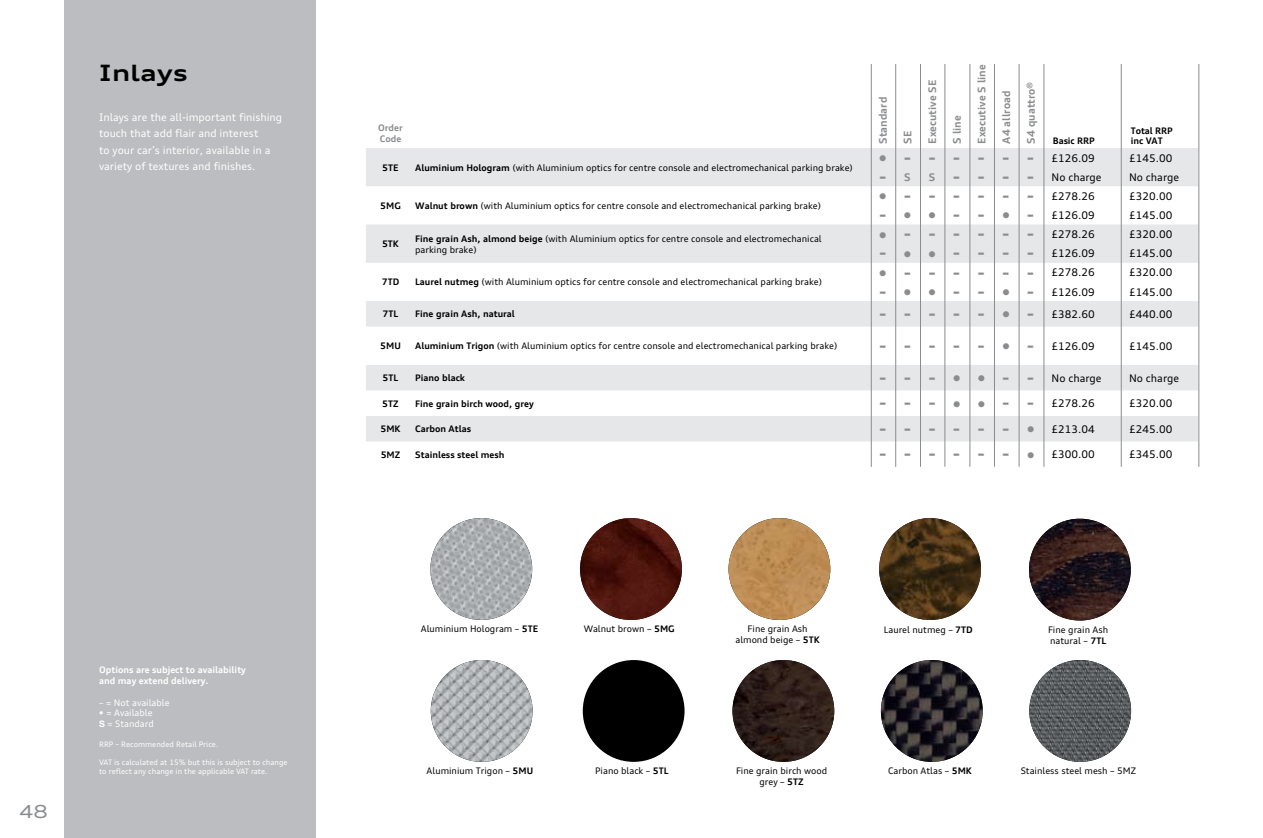
<style>
.page{position:relative;width:1263px;height:838px;background:#fff}
.page>*{position:absolute;margin:0;border:0;box-sizing:border-box;transform-origin:0 0}
.t1{font:22.5px "Helvetica";color:#8a8c8e}
.t2{font:700 expanded 22.5px "Audi Type";letter-spacing:.02em;color:#000}
.t3{font:expanded 18px "Audi Type";color:#8a8c8e}
.t4{font:10.5px "Audi Type";color:#000}
.t5{font:10.5px/16.5px "Audi Type";color:#fff}
.t6{font:700 10.5px "Audi Type";color:#8a8c8e}
.t7{font:9px/10.8px "Audi Type";color:#000;text-align:center}
.t8{font:700 9px/10.1px "Audi Type";color:#000}
.t9{font:700 9px/10.8px "Audi Type";color:#fff}
.t10{font:9px/10.8px "Audi Type";color:#fff}
.t11{font:700 9px/10.8px "Audi Type";color:#8a8c8e}
.t12{font:7.5px/9px "Audi Type";color:#fff}
.t13{font:6px "Webdings";color:#8a8c8e}
.s1{font-family:"Helvetica Neue";font-weight:700}
.s2{font-weight:700}
.s3{font-family:"Helvetica";font-size:22.5px;color:#8a8c8e}
.s4{font-family:"Audi Type";font-weight:700;font-size:10.5px}
.s5{font-weight:700;color:#8a8c8e}
</style>
<div class="page">
<div style="left:64px;top:0;width:251px;height:838px;background:#bcbdc0"></div>
<img style="left:430px;top:518px;width:102px;height:102px;border-radius:51px">
<img style="left:580px;top:518px;width:102px;height:102px;border-radius:51px">
<img style="left:728px;top:518px;width:102px;height:102px;border-radius:51px">
<img style="left:879px;top:518px;width:102px;height:102px;border-radius:51px">
<img style="left:1029px;top:518px;width:102px;height:102px;border-radius:51px">
<img style="left:431px;top:660px;width:102px;height:102px;border-radius:51px">
<div style="left:583px;top:660px;width:101px;height:102px;background:#000;border-radius:50%"></div>
<img style="left:732px;top:660px;width:102px;height:102px;border-radius:51px">
<img style="left:881px;top:660px;width:102px;height:102px;border-radius:51px">
<img style="left:1029px;top:660px;width:102px;height:102px;border-radius:51px">
<svg style="left:366px;top:148px;width:832px;height:293px;fill:#e6e7e8"></svg>
<hr style="left:895px;top:64px;width:1px;height:403px;background:#8a8c8e">
<hr style="left:1019px;top:64px;width:1px;height:403px;background:#8a8c8e">
<hr style="left:1044px;top:64px;width:1px;height:403px;background:#8a8c8e">
<hr style="left:1121px;top:64px;width:1px;height:403px;background:#8a8c8e">
<hr style="left:1198px;top:64px;width:1px;height:403px;background:#8a8c8e">
<hr style="left:920px;top:64px;width:1px;height:403px;background:#8a8c8e">
<hr style="left:945px;top:64px;width:1px;height:403px;background:#8a8c8e">
<hr style="left:970px;top:64px;width:1px;height:403px;background:#8a8c8e">
<hr style="left:994px;top:64px;width:1px;height:403px;background:#8a8c8e">
<hr style="left:871px;top:64px;width:1px;height:403px;background:#8a8c8e">
<h1 class="t2" style="left:99px;top:57px;width:90px">Inlays</h1>
<p class="t5" style="left:99px;top:109px;width:185px">Inlays are the all-important finishing touch that add flair and interest<br>to your car’s interior, available in a variety of textures and finishes.</p>
<h2 class="t3" style="left:19px;top:799px;width:30px">48</h2>
<p class="t9" style="left:99px;top:664px;width:148px">Options are subject to availability and may extend delivery.</p>
<p class="t10" style="left:99px;top:697px;width:72px">– = Not available</p>
<p class="t10" style="left:99px;top:707px;width:56px"><span class="s1">•</span> = Available<br><span class="s1">S</span> = Standard</p>
<p class="t12" style="left:99px;top:739px;width:121px">RRP – Recommended Retail Price.</p>
<p class="t12" style="left:99px;top:757px;width:190px">VAT is calculated at 15% but this is subject to change to reflect any change in the applicable VAT rate.</p>
<p class="t11" style="left:378px;top:122px;width:26px">Order<br>Code</p>
<p class="t8" style="left:382px;top:162px;width:18px">5TE</p>
<p class="t7" style="left:415px;top:162px;width:439px"><span class="s2">Aluminium Hologram</span> (with Aluminium optics for centre console and electromechanical parking brake)</p>
<p class="t8" style="left:380px;top:200px;width:22px">5MG</p>
<p class="t7" style="left:415px;top:200px;width:407px"><span class="s2">Walnut brown</span> (with Aluminium optics for centre console and electromechanical parking brake)</p>
<p class="t8" style="left:382px;top:239px;width:19px">5TK</p>
<p class="t7" style="left:415px;top:233px;width:408px;text-align:left"><span class="s2">Fine grain Ash, almond beige</span> (with Aluminium optics for centre console and electromechanical parking brake)</p>
<p class="t8" style="left:382px;top:277px;width:19px">7TD</p>
<p class="t7" style="left:415px;top:277px;width:408px"><span class="s2">Laurel nutmeg</span> (with Aluminium optics for centre console and electromechanical parking brake)</p>
<p class="t6" style="left:876px;top:144px;width:48px;rotate:-90deg">Standard</p>
<p class="t6" style="left:901px;top:144px;width:14px;rotate:-90deg">SE</p>
<p class="t6" style="left:925px;top:144px;width:65px;rotate:-90deg">Executive SE</p>
<p class="t6" style="left:950px;top:144px;width:30px;rotate:-90deg">S line</p>
<p class="t6" style="left:975px;top:144px;width:81px;rotate:-90deg">Executive S line</p>
<p class="t6" style="left:999px;top:144px;width:54px;rotate:-90deg">A4 allroad</p>
<p class="t6" style="left:1024px;top:144px;width:64px;rotate:-90deg">S4 quattro®</p>
<p class="t8" style="left:1053px;top:135px;width:43px">Basic RRP</p>
<p class="t8" style="left:1131px;top:126px;width:43px">Total RRP inc VAT</p>
<p class="t4" style="left:880px;top:151px;width:217px"><sup>■</sup> <span class="s3">------</span> £126.09</p>
<p class="t4" style="left:1129px;top:151px;width:45px">£145.00</p>
<h1 class="t1" style="left:879px;top:159px;width:33px">- <span class="s4">S</span></h1>
<p class="t4" style="left:929px;top:170px;width:174px"><span class="s5">S</span> <span class="s3">- - - -</span> No charge</p>
<p class="t4" style="left:1129px;top:170px;width:52px">No charge</p>
<p class="t4" style="left:880px;top:189px;width:217px"><sup>■</sup> <span class="s3">------</span> £278.26</p>
<p class="t4" style="left:1129px;top:189px;width:45px">£320.00</p>
<h1 class="t1" style="left:879px;top:197px;width:9px">-</h1>
<p class="t13" style="left:904px;top:212px;width:7px">■</p>
<h1 class="t1" style="left:929px;top:197px;width:58px">■ --</h1>
<p class="t4" style="left:1003px;top:209px;width:93px"><sup>■</sup> <span class="s3">-</span> £126.09</p>
<p class="t4" style="left:1129px;top:209px;width:45px">£145.00</p>
<p class="t4" style="left:880px;top:228px;width:217px"><sup>■</sup> <span class="s3">------</span> £278.26</p>
<p class="t4" style="left:1129px;top:228px;width:45px">£320.00</p>
<h1 class="t1" style="left:879px;top:235px;width:9px">-</h1>
<p class="t13" style="left:904px;top:251px;width:7px">■</p>
<p class="t4" style="left:929px;top:247px;width:167px"><sup>■</sup> <span class="s3">- - - -</span> £126.09</p>
<p class="t4" style="left:1129px;top:247px;width:45px">£145.00</p>
<p class="t4" style="left:880px;top:266px;width:217px"><sup>■</sup> <span class="s3">------</span> £278.26</p>
<p class="t4" style="left:1129px;top:266px;width:45px">£320.00</p>
<h1 class="t1" style="left:879px;top:273px;width:9px">-</h1>
<p class="t13" style="left:904px;top:289px;width:7px">■</p>
<h1 class="t1" style="left:929px;top:273px;width:58px">■ --</h1>
<p class="t4" style="left:1003px;top:285px;width:93px"><sup>■</sup> <span class="s3">-</span> £126.09</p>
<p class="t4" style="left:1129px;top:285px;width:45px">£145.00</p>
<p class="t8" style="left:383px;top:309px;width:17px">7TL</p>
<p class="t8" style="left:415px;top:309px;width:101px">Fine grain Ash, natural</p>
<h1 class="t1" style="left:879px;top:296px;width:108px">-----</h1>
<p class="t4" style="left:1003px;top:307px;width:93px"><sup>■</sup> <span class="s3">-</span> £382.60</p>
<p class="t4" style="left:1129px;top:307px;width:45px">£440.00</p>
<p class="t8" style="left:380px;top:341px;width:22px">5MU</p>
<p class="t7" style="left:415px;top:340px;width:424px"><span class="s2">Aluminium Trigon</span> (with Aluminium optics for centre console and electromechanical parking brake)</p>
<h1 class="t1" style="left:879px;top:328px;width:108px">-----</h1>
<p class="t4" style="left:1003px;top:339px;width:93px"><sup>■</sup> <span class="s3">-</span> £126.09</p>
<p class="t4" style="left:1129px;top:339px;width:45px">£145.00</p>
<p class="t8" style="left:383px;top:373px;width:17px">5TL</p>
<p class="t8" style="left:415px;top:373px;width:51px">Piano black</p>
<h1 class="t1" style="left:879px;top:359px;width:58px">---</h1>
<p class="t13" style="left:954px;top:375px;width:7px">■</p>
<p class="t4" style="left:978px;top:371px;width:125px"><sup>■</sup> <span class="s3">- -</span> No charge</p>
<p class="t4" style="left:1129px;top:371px;width:52px">No charge</p>
<p class="t8" style="left:382px;top:398px;width:18px">5TZ</p>
<p class="t8" style="left:415px;top:398px;width:120px">Fine grain birch wood, grey</p>
<h1 class="t1" style="left:879px;top:385px;width:58px">---</h1>
<p class="t13" style="left:954px;top:401px;width:7px">■</p>
<p class="t4" style="left:978px;top:397px;width:118px"><sup>■</sup> <span class="s3">- -</span> £278.26</p>
<p class="t4" style="left:1129px;top:397px;width:45px">£320.00</p>
<p class="t8" style="left:380px;top:424px;width:22px">5MK</p>
<p class="t8" style="left:415px;top:424px;width:57px">Carbon Atlas</p>
<h1 class="t1" style="left:879px;top:410px;width:132px">------</h1>
<p class="t4" style="left:1028px;top:422px;width:69px"><sup>■</sup> £213.04</p>
<p class="t4" style="left:1129px;top:422px;width:45px">£245.00</p>
<p class="t8" style="left:381px;top:449px;width:21px">5MZ</p>
<p class="t8" style="left:415px;top:449px;width:91px">Stainless steel mesh</p>
<h1 class="t1" style="left:879px;top:436px;width:132px">------</h1>
<p class="t4" style="left:1028px;top:448px;width:69px"><sup>■</sup> £300.00</p>
<p class="t4" style="left:1129px;top:448px;width:45px">£345.00</p>
<p class="t7" style="left:421px;top:623px;width:119px">Aluminium Hologram – <span class="s2">5TE</span></p>
<p class="t7" style="left:584px;top:623px;width:93px">Walnut brown – <span class="s2">5MG</span></p>
<p class="t7" style="left:735px;top:623px;width:86px">Fine grain Ash almond beige – <span class="s2">5TK</span></p>
<p class="t7" style="left:884px;top:624px;width:91px">Laurel nutmeg – <span class="s2">7TD</span></p>
<p class="t7" style="left:1048px;top:624px;width:62px;text-align:left">Fine grain Ash natural – <span class="s2">7TL</span></p>
<p class="t7" style="left:427px;top:765px;width:108px">Aluminium Trigon – <span class="s2">5MU</span></p>
<p class="t7" style="left:595px;top:765px;width:75px">Piano black – <span class="s2">5TL</span></p>
<p class="t7" style="left:736px;top:765px;width:93px">Fine grain birch wood grey – <span class="s2">5TZ</span></p>
<p class="t7" style="left:888px;top:765px;width:85px">Carbon Atlas – <span class="s2">5MK</span></p>
<p class="t7" style="left:1021px;top:765px;width:117px">Stainless steel mesh – 5MZ</p>
</div>
